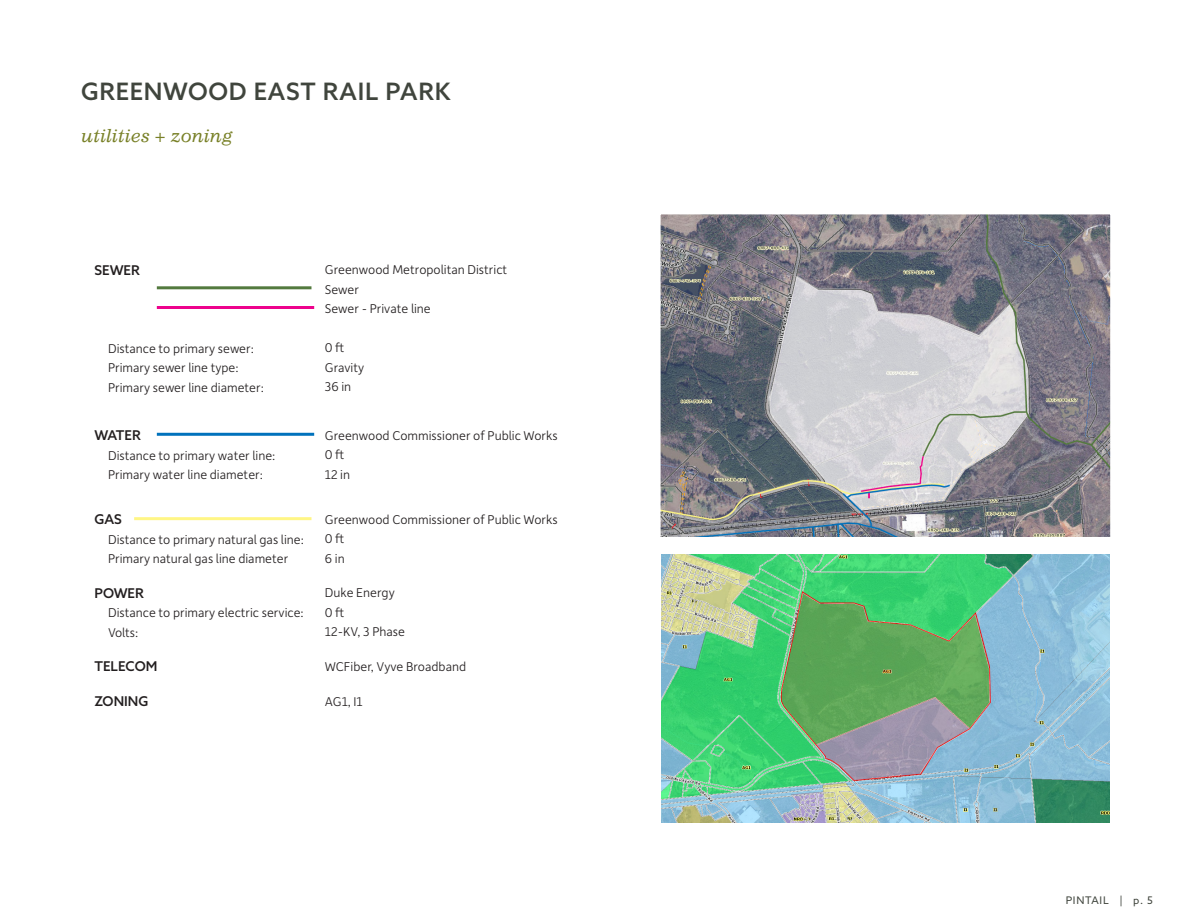
<style>
.page{position:relative;width:1188px;height:918px;background:#fff}
.page>*{position:absolute;margin:0;border:0;box-sizing:border-box;transform-origin:0 0}
.t1{font:500 24px "Azo Sans";letter-spacing:.03em;color:#40453d}
.t2{font:italic 18px "Impressum Std";color:#798128}
.t3{font:300 13.5px "Depot New";color:#231f20}
.t4{font:500 13.5px "Azo Sans";color:#231f20}
.t5{font:10.5px "Azo Sans";letter-spacing:.07em;color:#40453d}
</style>
<div class="page">
<img style="left:661px;top:554px;width:448px;height:268px">
<hr style="left:157px;top:286px;width:154px;height:3px;background:#537a3e">
<hr style="left:157px;top:433px;width:157px;height:3px;background:#0072bc">
<hr style="left:134px;top:517px;width:177px;height:3px;background:#fff685">
<svg style="left:660px;top:214px;width:451px;height:323px;background:#919198"></svg>
<hr style="left:157px;top:306px;width:157px;height:3px;background:#ed028c">
<p class="t1" style="left:81px;top:76px;width:371px">GREENWOOD EAST RAIL PARK</p>
<p class="t2" style="left:81px;top:125px;width:153px">utilities + zoning</p>
<p class="t4" style="left:94px;top:261px;width:47px">SEWER</p>
<p class="t3" style="left:108px;top:339px;width:148px">Distance to primary sewer:</p>
<p class="t3" style="left:108px;top:359px;width:132px">Primary sewer line type:</p>
<p class="t3" style="left:108px;top:378px;width:158px">Primary sewer line diameter:</p>
<p class="t4" style="left:94px;top:426px;width:48px">WATER</p>
<p class="t3" style="left:108px;top:446px;width:169px">Distance to primary water line:</p>
<p class="t3" style="left:108px;top:466px;width:157px">Primary water line diameter:</p>
<p class="t4" style="left:94px;top:511px;width:29px">GAS</p>
<p class="t3" style="left:108px;top:530px;width:197px">Distance to primary natural gas line:</p>
<p class="t3" style="left:108px;top:550px;width:182px">Primary natural gas line diameter</p>
<p class="t4" style="left:94px;top:584px;width:51px">POWER</p>
<p class="t3" style="left:108px;top:604px;width:197px">Distance to primary electric service:</p>
<p class="t3" style="left:108px;top:623px;width:32px">Volts:</p>
<p class="t3" style="left:325px;top:261px;width:184px">Greenwood Metropolitan District</p>
<p class="t3" style="left:325px;top:280px;width:36px">Sewer</p>
<p class="t3" style="left:325px;top:300px;width:107px">Sewer - Private line</p>
<p class="t3" style="left:325px;top:339px;width:21px">0 ft</p>
<p class="t3" style="left:325px;top:358px;width:41px">Gravity</p>
<p class="t3" style="left:325px;top:378px;width:28px">36 in</p>
<p class="t3" style="left:325px;top:426px;width:234px">Greenwood Commissioner of Public Works</p>
<p class="t3" style="left:325px;top:446px;width:21px">0 ft</p>
<p class="t3" style="left:325px;top:465px;width:27px">12 in</p>
<p class="t3" style="left:325px;top:511px;width:234px">Greenwood Commissioner of Public Works</p>
<p class="t3" style="left:325px;top:530px;width:21px">0 ft</p>
<p class="t3" style="left:325px;top:550px;width:21px">6 in</p>
<p class="t3" style="left:325px;top:584px;width:71px">Duke Energy</p>
<p class="t3" style="left:325px;top:604px;width:21px">0 ft</p>
<p class="t3" style="left:325px;top:623px;width:82px">12-KV, 3 Phase</p>
<p class="t4" style="left:94px;top:657px;width:65px">TELECOM</p>
<p class="t3" style="left:325px;top:657px;width:143px">WCFiber, Vyve Broadband</p>
<p class="t4" style="left:94px;top:693px;width:55px">ZONING</p>
<p class="t3" style="left:325px;top:693px;width:39px">AG1, I1</p>
<p class="t5" style="left:1066px;top:894px;width:89px">PINTAIL | p. 5</p>
</div>
